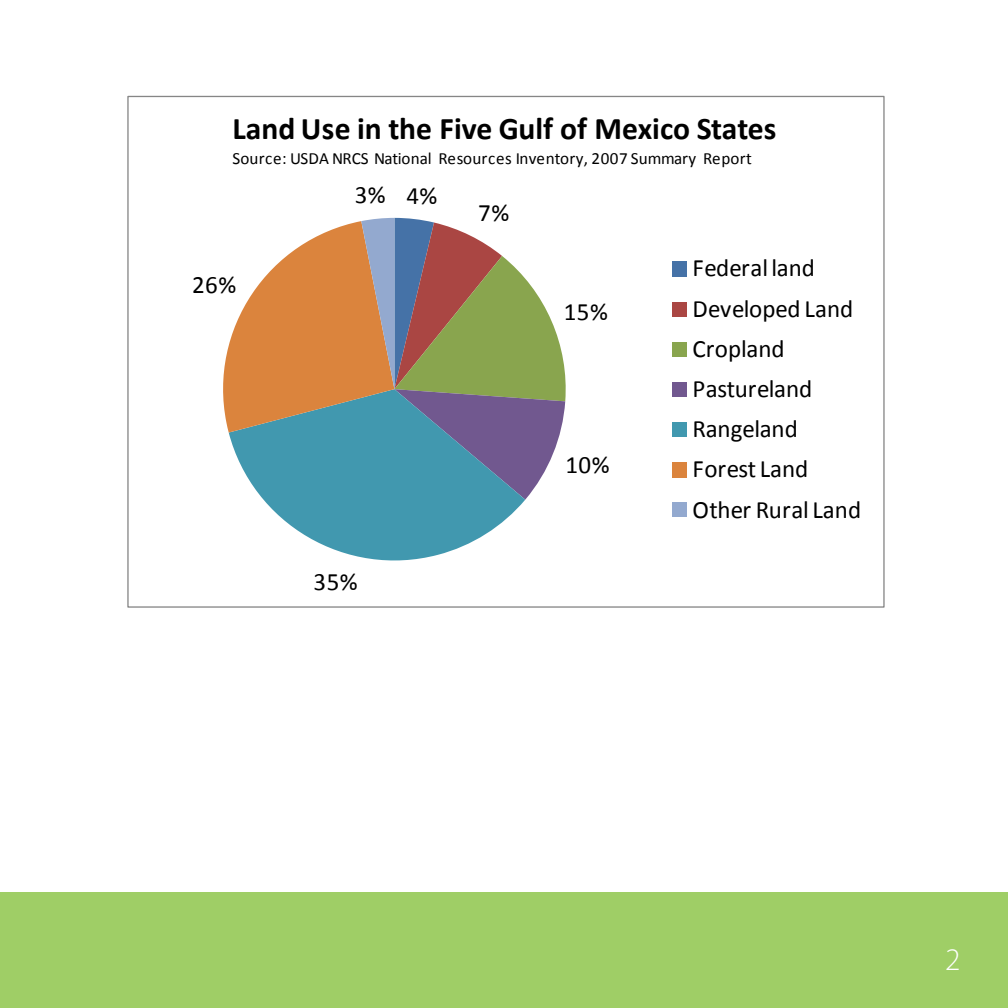
<style>
.page{position:relative;width:1008px;height:1008px;background:#fff}
.page>*{position:absolute;margin:0;border:0;box-sizing:border-box;transform-origin:0 0}
.t1{font:700 31.5px "Calibri";color:#000}
.t2{font:300 31.5px "Myriad Pro";color:#fff}
.t3{font:25.03px/40.2px "Calibri";color:#000}
.t4{font:17.15px "Calibri";letter-spacing:.01em;color:#000}
</style>
<div class="page">
<div style="left:0;top:892px;width:1008px;height:116px;background:#9fce66"></div>
<svg style="left:264px;top:500px;width:261px;height:61px;fill:#4198af"></svg>
<svg style="left:223px;top:218px;width:343px;height:282px"></svg>
<div style="left:672px;top:261px;width:14px;height:16px;background:#4572a7"></div>
<div style="left:672px;top:302px;width:14px;height:14px;background:#aa4643"></div>
<div style="left:672px;top:343px;width:14px;height:14px;background:#89a54e"></div>
<div style="left:672px;top:382px;width:14px;height:14px;background:#71588f"></div>
<div style="left:672px;top:423px;width:14px;height:14px;background:#4198af"></div>
<div style="left:672px;top:462px;width:14px;height:16px;background:#db843d"></div>
<div style="left:672px;top:503px;width:14px;height:14px;background:#93a9cf"></div>
<p class="t1" style="left:233px;top:109px;width:545px">Land Use in the Five Gulf of Mexico States</p>
<p class="t4" style="left:233px;top:148px;width:521px">Source: USDA NRCS National Resources Inventory, 2007 Summary Report</p>
<p class="t3" style="left:192px;top:264px;width:46px">26%</p>
<p class="t3" style="left:355px;top:175px;width:32px">3%</p>
<p class="t3" style="left:406px;top:175px;width:33px">4%</p>
<p class="t3" style="left:478px;top:192px;width:33px">7%</p>
<p class="t3" style="left:314px;top:562px;width:46px">35%</p>
<p class="t3" style="left:564px;top:291px;width:46px">15%</p>
<p class="t3" style="left:565px;top:444px;width:46px">10%</p>
<p class="t3" style="left:693px;top:248px;width:170px">Federal land<br>Developed Land<br>Cropland<br>Pastureland<br>Rangeland<br>Forest Land<br>Other Rural Land</p>
<p class="t2" style="left:945px;top:940px;width:17px">2</p>
</div>
